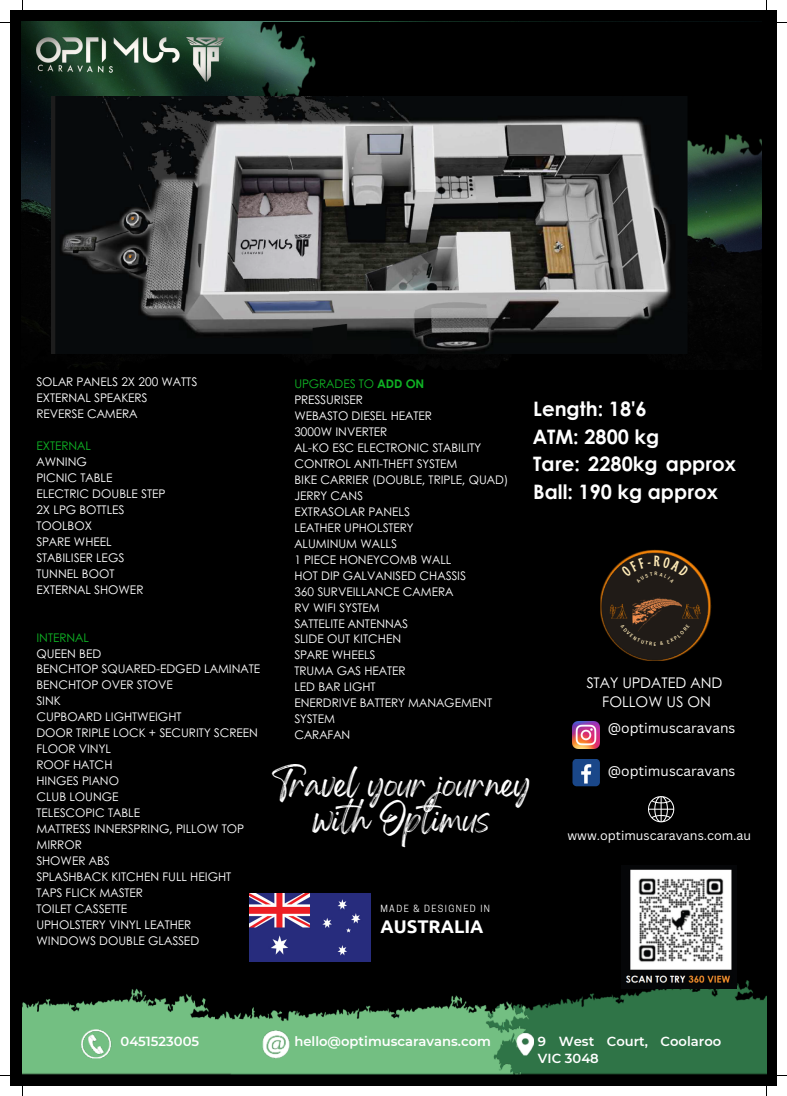
<style>
.page{position:relative;width:787px;height:1096px;background:#fff}
.page>*{position:absolute;margin:0;border:0;box-sizing:border-box;transform-origin:0 0}
.t1{font:25.75px/35.6px "Gellatio";color:#fff;text-align:center}
.t2{font:700 19.88px/27.6px "Century Gothic";color:#fff}
.t3{font:700 18.38px "Ubuntu";color:#fff}
.t4{font:14.62px/19.8px "Century Gothic";color:#fff;text-align:center}
.t5{font:13.75px "Canva Sans";color:#fff}
.t6{font:600 13.12px/16.9px "Montserrat";color:#fff}
.t7{font:12.5px "Canva Sans";color:#fff}
.t8{font:11.88px/16px "Century Gothic";color:#fff}
.t9{font:9.25px "Cooper Hewitt";letter-spacing:.15em;color:#fff}
.t10{font:500 4.88px "Agrandir Tight";color:#ffebb7}
.s1{color:#0fb224}
.s2{font-weight:700;color:#0fb224}
</style>
<div class="page">
<div style="left:10px;top:10px;width:767px;height:1076px;background:#000"></div>
<img style="left:22px;top:22px;width:739px;height:302px">
<img style="left:528px;top:980px;width:238px;height:94px">
<img style="left:22px;top:988px;width:506px;height:86px">
<img style="left:263px;top:1030px;width:26px;height:28px">
<img style="left:249px;top:893px;width:121px;height:68px">
<img style="left:82px;top:1029px;width:30px;height:29px">
<img style="left:517px;top:1033px;width:16px;height:22px">
<img style="left:600px;top:549px;width:111px;height:111px">
<img style="left:689px;top:603px;width:13px;height:15px">
<svg style="left:696px;top:607px;width:4px;height:9px"></svg>
<img style="left:609px;top:603px;width:19px;height:15px">
<svg style="left:610px;top:607px;width:4px;height:9px"></svg>
<img style="left:630px;top:594px;width:59px;height:38px">
<img style="left:622px;top:869px;width:114px;height:119px">
<img style="left:572px;top:721px;width:28px;height:27px">
<div style="left:572px;top:758px;width:28px;height:28px;background:#1a4789;border-radius:4px"></div>
<svg style="left:581px;top:764px;width:10px;height:19px"></svg>
<svg style="left:648px;top:796px;width:26px;height:26px"></svg>
<img style="left:37px;top:324px;width:692px;height:45px">
<img style="left:246px;top:22px;width:516px;height:162px">
<img style="left:52px;top:96px;width:636px;height:257px">
<img style="left:36px;top:37px;width:189px;height:44px">
<svg style="left:620px;top:624px;width:32px;height:21px"></svg>
<svg style="left:660px;top:624px;width:30px;height:21px"></svg>
<svg style="left:621px;top:555px;width:68px;height:28px;background:#281e15"></svg>
<p class="t8" style="left:36px;top:373px;width:162px">SOLAR PANELS 2X 200 WATTS<br>EXTERNAL SPEAKERS<br>REVERSE CAMERA</p>
<p class="t8" style="left:36px;top:437px;width:130px"><span class="s1">EXTERNAL<br></span>AWNING<br>PICNIC TABLE<br>ELECTRIC DOUBLE STEP<br>2X LPG BOTTLES<br>TOOLBOX<br>SPARE WHEEL<br>STABILISER LEGS<br>TUNNEL BOOT</p>
<h2 class="t8" style="left:36px;top:581px;width:108px">EXTERNAL SHOWER</h2>
<h2 class="t8" style="left:36px;top:628px;width:225px"><span class="s1">INTERNAL<br></span>QUEEN BED<br>BENCHTOP SQUARED-EDGED LAMINATE<br>BENCHTOP OVER STOVE<br>SINK<br>CUPBOARD LIGHTWEIGHT<br>DOOR TRIPLE LOCK + SECURITY SCREEN<br>FLOOR VINYL<br>ROOF HATCH<br>HINGES PIANO<br>CLUB LOUNGE</h2>
<p class="t8" style="left:36px;top:804px;width:209px">TELESCOPIC TABLE<br>MATTRESS INNERSPRING, PILLOW TOP<br>MIRROR<br>SHOWER ABS<br>SPLASHBACK KITCHEN FULL HEIGHT<br>TAPS FLICK MASTER<br>TOILET CASSETTE<br>UPHOLSTERY VINYL LEATHER<br>WINDOWS DOUBLE GLASSED</p>
<h1 class="t8" style="left:294px;top:375px;width:215px"><span class="s1">UPGRADES TO</span> <span class="s2">ADD ON<br></span>PRESSURISER<br>WEBASTO DIESEL HEATER<br>3000W INVERTER<br>AL-KO ESC ELECTRONIC STABILITY<br>CONTROL ANTI-THEFT SYSTEM<br>BIKE CARRIER (DOUBLE, TRIPLE, QUAD)<br>JERRY CANS<br>EXTRASOLAR PANELS<br>LEATHER UPHOLSTERY<br>ALUMINUM WALLS<br>1 PIECE HONEYCOMB WALL<br>HOT DIP GALVANISED CHASSIS<br>360 SURVEILLANCE CAMERA<br>RV WIFI SYSTEM<br>SATTELITE ANTENNAS<br>SLIDE OUT KITCHEN<br>SPARE WHEELS<br>TRUMA GAS HEATER<br>LED BAR LIGHT<br>ENERDRIVE BATTERY MANAGEMENT<br>SYSTEM<br>CARAFAN</h1>
<h5 class="t2" style="left:533px;top:394px;width:204px">Length: 18'6<br>ATM: 2800 kg<br>Tare: 2280kg approx<br>Ball: 190 kg approx</h5>
<p class="t10" style="left:654px;top:642px;width:4px">E</p>
<p class="t4" style="left:586px;top:672px;width:138px">STAY UPDATED AND<br>FOLLOW US ON</p>
<p class="t5" style="left:608px;top:718px;width:129px">@optimuscaravans</p>
<p class="t5" style="left:608px;top:761px;width:129px">@optimuscaravans</p>
<p class="t1" style="left:272px;top:774px;width:260px">Travel your journey with Optimus</p>
<p class="t7" style="left:567px;top:827px;width:185px">www.optimuscaravans.com.au</p>
<p class="t9" style="left:380px;top:905px;width:111px">MADE &amp; DESIGNED IN</p>
<p class="t3" style="left:380px;top:915px;width:105px">AUSTRALIA</p>
<p class="t6" style="left:121px;top:1032px;width:80px">0451523005</p>
<p class="t6" style="left:294px;top:1032px;width:198px">hello@optimuscaravans.com</p>
<p class="t6" style="left:538px;top:1032px;width:185px">9 West Court, Coolaroo<br>VIC 3048</p>
</div>
